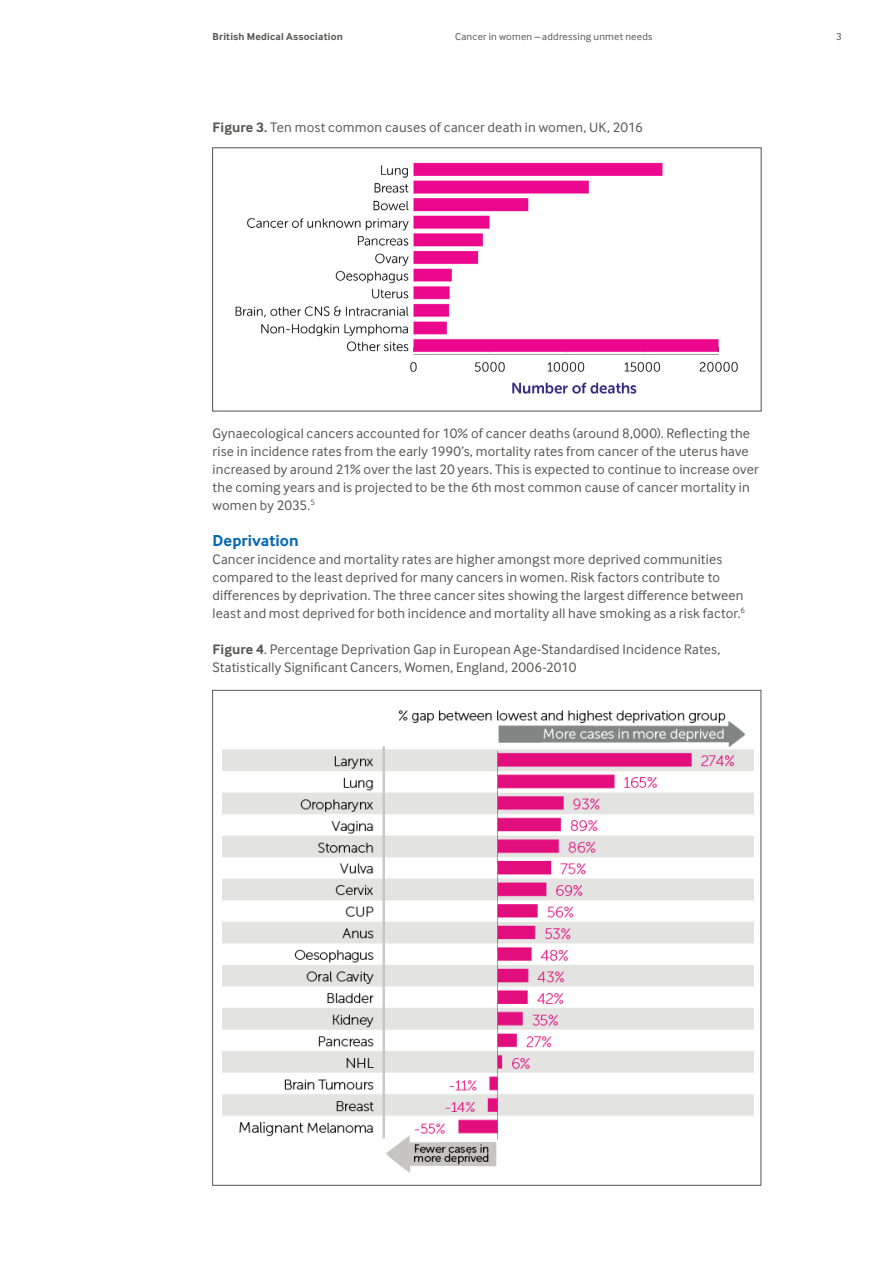
<style>
.page{position:relative;width:893px;height:1263px;background:#fff}
.page>*{position:absolute;margin:0;border:0;box-sizing:border-box;transform-origin:0 0}
.t1{font:700 16.5px "Inter Face";letter-spacing:.005em;color:#0067b1}
.t2{font:14.25px/18px "Inter Face";letter-spacing:.01em;color:#575756}
.t3{font:10.5px "Inter Face";letter-spacing:.025em;color:#575756}
.t4{font:700 10.5px "Inter Face";letter-spacing:.02em;color:#575756}
.s1{font-weight:700}
</style>
<div class="page">
<img style="left:235px;top:162px;width:503px;height:232px">
<img style="left:223px;top:710px;width:531px;height:463px">
<p class="t4" style="left:213px;top:30px;width:132px">British Medical Association</p>
<p class="t3" style="left:455px;top:31px;width:199px">Cancer in women – addressing unmet needs</p>
<p class="t3" style="left:836px;top:31px;width:7px">3</p>
<p class="t2" style="left:213px;top:118px;width:432px"><span class="s1">Figure 3.</span> Ten most common causes of cancer death in women, UK, 2016</p>
<p class="t2" style="left:213px;top:424px;width:548px">Gynaecological cancers accounted for 10% of cancer deaths (around 8,000). Reflecting the rise in incidence rates from the early 1990’s, mortality rates from cancer of the uterus have increased by around 21% over the last 20 years. This is expected to continue to increase over the coming years and is projected to be the 6th most common cause of cancer mortality in women by 2035.<sup>5</sup></p>
<p class="t1" style="left:213px;top:531px;width:88px">Deprivation</p>
<p class="t2" style="left:213px;top:550px;width:534px">Cancer incidence and mortality rates are higher amongst more deprived communities compared to the least deprived for many cancers in women. Risk factors contribute to differences by deprivation. The three cancer sites showing the largest difference between least and most deprived for both incidence and mortality all have smoking as a risk factor.<sup>6</sup></p>
<p class="t2" style="left:213px;top:640px;width:509px"><span class="s1">Figure 4</span>. Percentage Deprivation Gap in European Age-Standardised Incidence Rates,<br>Statistically Significant Cancers, Women, England, 2006-2010</p>
</div>
